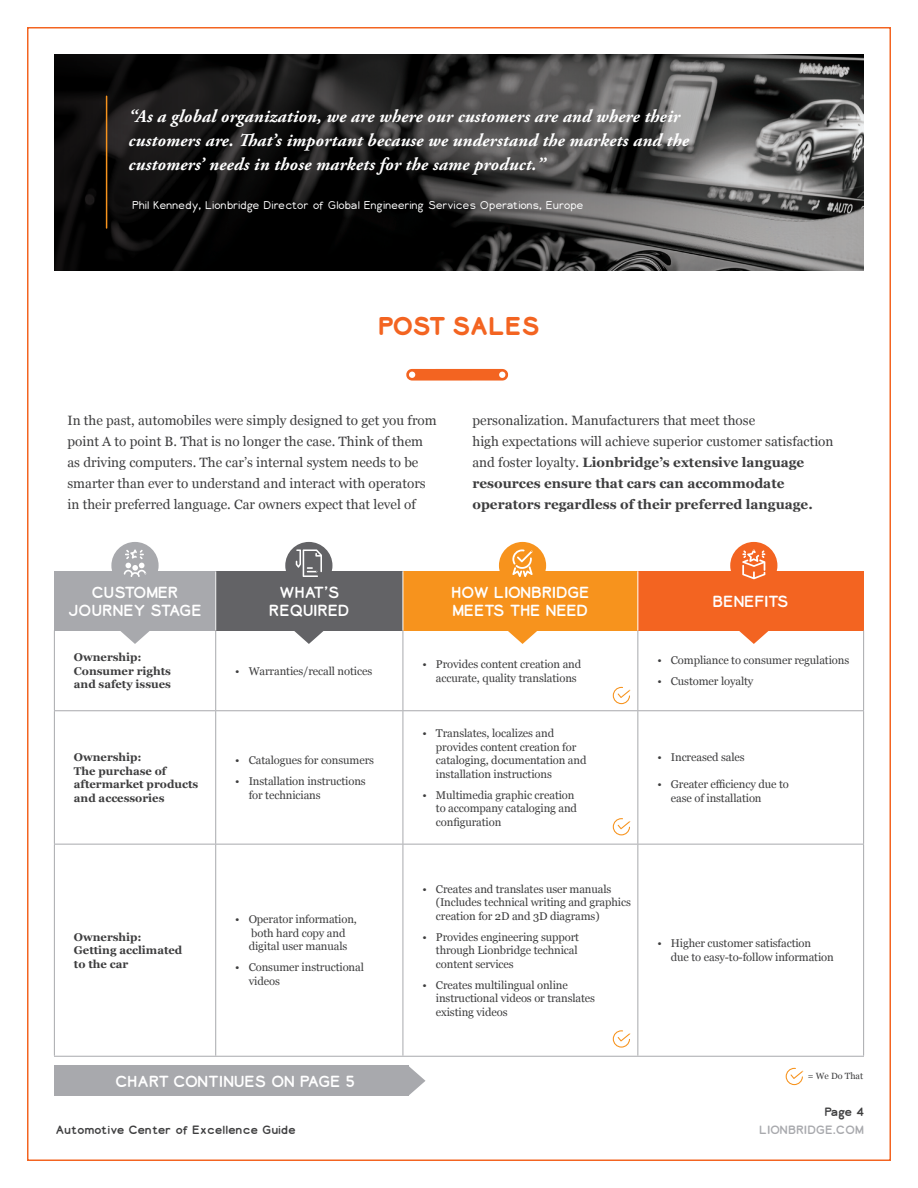
<style>
.page{position:relative;width:918px;height:1188px;background:#fff}
.page>*{position:absolute;margin:0;border:0;box-sizing:border-box;transform-origin:0 0}
.Lion_Main_Title{font:700 24px "Lionbridge Sans";letter-spacing:-.065em;color:#f36421}
.t1{font:italic 700 18px/24px "Adobe Garamond Pro";letter-spacing:.01em;color:#fff}
.t2{font:15px/18px "Lionbridge Sans";letter-spacing:-.02em;color:#fff;text-align:center}
.t3{font:13.5px/21px "Georgia";color:#3e3e3f}
.t4{font:11.25px/13.5px "Georgia";letter-spacing:-.01em;color:#3e3e3f}
.t5{font:700 11.25px/13.5px "Georgia";color:#3e3e3f}
.t6{font:11.25px "Lionbridge Sans";letter-spacing:-.02em;color:#3e3e3f}
.t7{font:11.25px "Lionbridge Sans";color:#a8a9ad}
.t8{font:300 10.5px "Lionbridge Sans";letter-spacing:-.02em;color:#fff}
.t9{font:9px "Georgia";color:#3e3e3f}
.s1{font-weight:700}
</style>
<div class="page">
<div style="left:111px;top:542px;width:48px;height:47px;background:#a8a9ad;border-radius:50%"></div>
<div style="left:285px;top:542px;width:47px;height:47px;background:#636366;border-radius:50%"></div>
<div style="left:499px;top:542px;width:47px;height:47px;background:#f7931d;border-radius:50%"></div>
<div style="left:730px;top:542px;width:47px;height:47px;background:#f36421;border-radius:50%"></div>
<div style="left:54px;top:571px;width:162px;height:60px;background:#a8a9ad"></div>
<div style="left:216px;top:571px;width:187px;height:60px;background:#636366"></div>
<div style="left:403px;top:571px;width:235px;height:60px;background:#f7931d"></div>
<div style="left:638px;top:571px;width:226px;height:60px;background:#f36421"></div>
<hr style="left:54px;top:631px;width:1px;height:79px;background:#a8a9ad">
<hr style="left:215px;top:631px;width:1px;height:79px;background:#a8a9ad">
<hr style="left:403px;top:631px;width:1px;height:79px;background:#a8a9ad">
<hr style="left:637px;top:631px;width:1px;height:79px;background:#a8a9ad">
<hr style="left:863px;top:631px;width:1px;height:79px;background:#a8a9ad">
<hr style="left:54px;top:710px;width:162px;height:1px;background:#a8a9ad">
<hr style="left:54px;top:711px;width:1px;height:133px;background:#a8a9ad">
<hr style="left:216px;top:710px;width:187px;height:1px;background:#a8a9ad">
<hr style="left:215px;top:711px;width:1px;height:133px;background:#a8a9ad">
<hr style="left:403px;top:710px;width:235px;height:1px;background:#a8a9ad">
<hr style="left:403px;top:711px;width:1px;height:133px;background:#a8a9ad">
<hr style="left:638px;top:710px;width:226px;height:1px;background:#a8a9ad">
<hr style="left:637px;top:711px;width:1px;height:133px;background:#a8a9ad">
<hr style="left:863px;top:711px;width:1px;height:133px;background:#a8a9ad">
<hr style="left:54px;top:844px;width:162px;height:1px;background:#a8a9ad">
<hr style="left:54px;top:845px;width:1px;height:211px;background:#a8a9ad">
<hr style="left:216px;top:844px;width:187px;height:1px;background:#a8a9ad">
<hr style="left:215px;top:845px;width:1px;height:211px;background:#a8a9ad">
<hr style="left:403px;top:844px;width:235px;height:1px;background:#a8a9ad">
<hr style="left:403px;top:845px;width:1px;height:211px;background:#a8a9ad">
<hr style="left:638px;top:844px;width:226px;height:1px;background:#a8a9ad">
<hr style="left:637px;top:845px;width:1px;height:211px;background:#a8a9ad">
<hr style="left:863px;top:845px;width:1px;height:211px;background:#a8a9ad">
<hr style="left:215px;top:571px;width:1px;height:60px;background:#fff">
<hr style="left:403px;top:571px;width:1px;height:60px;background:#fff">
<hr style="left:637px;top:571px;width:1px;height:60px;background:#fff">
<div style="left:54px;top:1066px;width:354px;height:30px;background:#a8a9ad"></div>
<svg style="left:408px;top:1066px;width:18px;height:30px"></svg>
<svg style="left:406px;top:369px;width:102px;height:12px"></svg>
<svg style="left:613px;top:687px;width:17px;height:17px"></svg>
<svg style="left:613px;top:818px;width:17px;height:17px"></svg>
<svg style="left:613px;top:1030px;width:17px;height:18px"></svg>
<svg style="left:786px;top:1068px;width:17px;height:17px"></svg>
<svg style="left:739px;top:631px;width:30px;height:13px"></svg>
<svg style="left:508px;top:631px;width:29px;height:13px"></svg>
<svg style="left:294px;top:631px;width:30px;height:13px"></svg>
<svg style="left:120px;top:631px;width:30px;height:13px"></svg>
<svg style="left:124px;top:549px;width:22px;height:28px"></svg>
<svg style="left:512px;top:549px;width:21px;height:28px"></svg>
<svg style="left:742px;top:549px;width:23px;height:30px"></svg>
<svg style="left:296px;top:549px;width:26px;height:28px"></svg>
<svg style="left:54px;top:54px;width:810px;height:216px;background:#353434"></svg>
<hr style="left:106px;top:96px;width:1px;height:132px;background:#f7931d">
<hr style="left:54px;top:1056px;width:810px;height:1px;background:#a8a9ad">
<p class="t1" style="left:129px;top:105px;width:562px">“As a global organization, we are where our customers are and where their customers are. That’s important because we understand the markets and the customers’ needs in those markets for the same product.”</p>
<p class="t8" style="left:132px;top:198px;width:453px">Phil Kennedy, Lionbridge Director of Global Engineering Services Operations, Europe</p>
<p class="Lion_Main_Title" style="left:378px;top:310px;width:164px">POST SALES</p>
<p class="t3" style="left:68px;top:409px;width:371px">In the past, automobiles were simply designed to get you from point A to point B. That is no longer the case. Think of them as driving computers. The car’s internal system needs to be smarter than ever to understand and interact with operators in their preferred language. Car owners expect that level of</p>
<p class="t3" style="left:472px;top:409px;width:363px">personalization. Manufacturers that meet those<br>high expectations will achieve superior customer satisfaction and foster loyalty. <span class="s1">Lionbridge’s extensive language resources ensure that cars can accommodate operators regardless of their preferred language.</span></p>
<p class="t2" style="left:68px;top:583px;width:135px">CUSTOMER<br>JOURNEY STAGE</p>
<p class="t2" style="left:269px;top:583px;width:82px">WHAT’S<br>REQUIRED</p>
<p class="t2" style="left:451px;top:583px;width:140px;text-align:left">HOW LIONBRIDGE<br>MEETS THE NEED</p>
<p class="t2" style="left:713px;top:592px;width:78px">BENEFITS</p>
<p class="t5" style="left:74px;top:650px;width:69px">Ownership:</p>
<p class="t5" style="left:74px;top:664px;width:99px">Consumer rights and safety issues</p>
<p class="t4" style="left:235px;top:664px;width:139px">• Warranties/recall notices</p>
<p class="t4" style="left:436px;top:657px;width:147px;text-indent:-14px">• Provides content creation and accurate, quality translations</p>
<p class="t4" style="left:657px;top:653px;width:193px">• Compliance to consumer regulations</p>
<p class="t4" style="left:657px;top:674px;width:98px">• Customer loyalty</p>
<p class="t5" style="left:74px;top:750px;width:69px">Ownership:</p>
<p class="t5" style="left:74px;top:764px;width:126px">The purchase of aftermarket products and accessories</p>
<p class="t4" style="left:235px;top:753px;width:140px">• Catalogues for consumers</p>
<p class="t4" style="left:249px;top:774px;width:119px;text-indent:-14px">• Installation instructions for technicians</p>
<p class="t5" style="left:74px;top:929px;width:69px">Ownership:</p>
<p class="t5" style="left:74px;top:943px;width:110px">Getting acclimated to the car</p>
<p class="t4" style="left:235px;top:912px;width:123px;text-align:center">• Operator information, both hard copy and digital user manuals</p>
<p class="t4" style="left:249px;top:960px;width:117px;text-indent:-14px">• Consumer instructional videos</p>
<p class="t2" style="left:115px;top:1072px;width:242px">CHART CONTINUES ON PAGE 5</p>
<p class="t6" style="left:56px;top:1122px;width:242px">Automotive Center of Excellence Guide</p>
<p class="t4" style="left:436px;top:726px;width:152px;text-indent:-14px">• Translates, localizes and provides content creation for cataloging, documentation and installation instructions</p>
<p class="t4" style="left:436px;top:788px;width:143px;text-indent:-14px">• Multimedia graphic creation to accompany cataloging and configuration</p>
<p class="t4" style="left:436px;top:882px;width:196px;text-indent:-14px">• Creates and translates user manuals (Includes technical writing and graphics creation for 2D and 3D diagrams)</p>
<p class="t4" style="left:436px;top:930px;width:145px;text-indent:-14px">• Provides engineering support through Lionbridge technical content services</p>
<p class="t4" style="left:436px;top:978px;width:161px;text-indent:-14px">• Creates multilingual online instructional videos or translates existing videos</p>
<p class="t4" style="left:657px;top:750px;width:89px">• Increased sales</p>
<p class="t4" style="left:671px;top:777px;width:120px;text-indent:-14px">• Greater efficiency due to ease of installation</p>
<p class="t4" style="left:671px;top:936px;width:164px;text-indent:-14px">• Higher customer satisfaction<br>due to easy-to-follow information</p>
<p class="t9" style="left:808px;top:1070px;width:57px">= We Do That</p>
<p class="t6" style="left:824px;top:1104px;width:41px">Page 4</p>
<p class="t7" style="left:759px;top:1122px;width:106px">LIONBRIDGE.COM</p>
</div>
